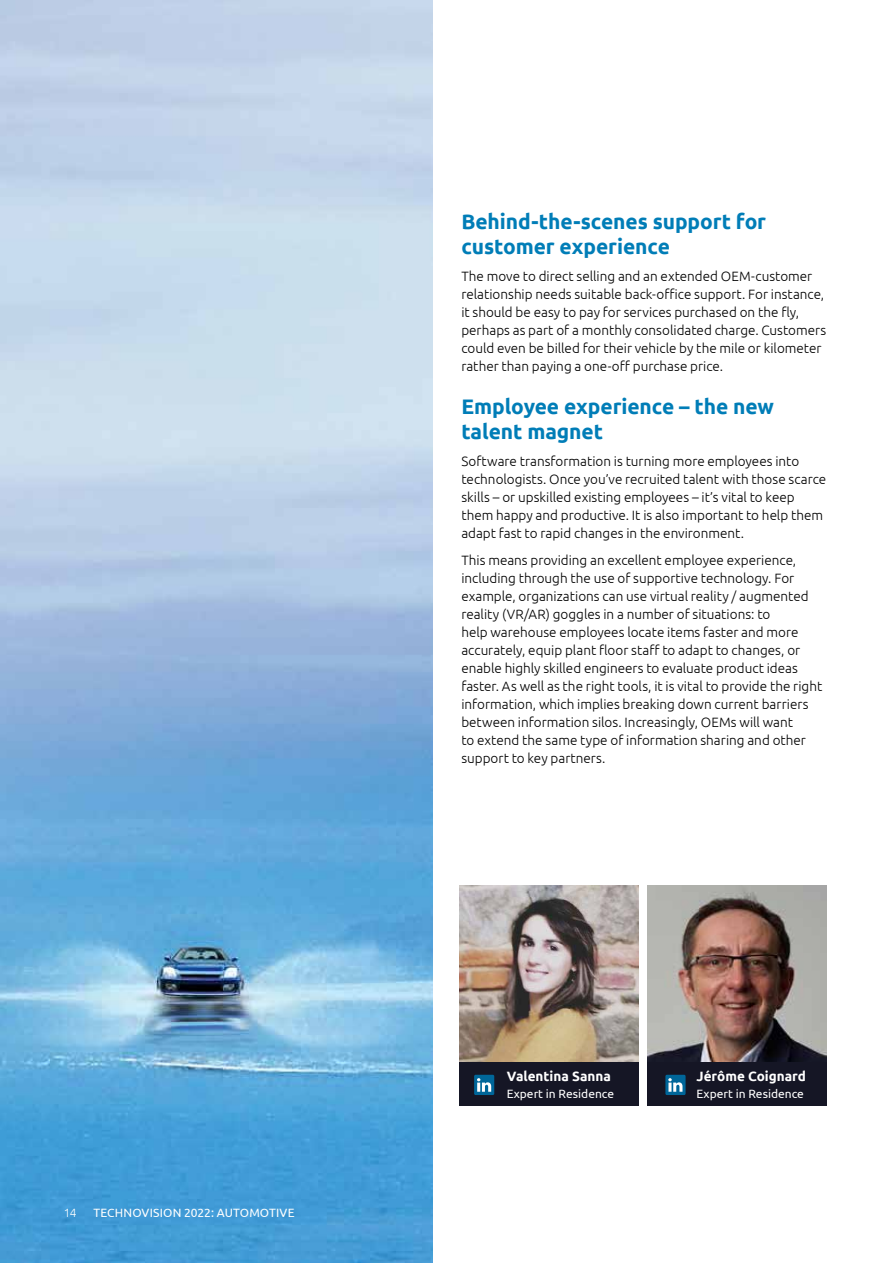
<style>
.page{position:relative;width:893px;height:1263px;background:#fff}
.page>*{position:absolute;margin:0;border:0;box-sizing:border-box;transform-origin:0 0}
.t1{font:700 21px/25.2px "Ubuntu";letter-spacing:-.005em;color:#007db7}
.t2{font:300 13.5px/18px "Ubuntu";color:#000}
.t3{font:700 13.5px "Ubuntu";color:#fff}
.t4{font:12px "Ubuntu";color:#fff}
.t5{font:300 12px "Ubuntu";color:#fff}
</style>
<div class="page">
<img style="left:459px;top:885px;width:179px;height:177px">
<div style="left:459px;top:1063px;width:179px;height:43px;background:#151625"></div>
<div style="left:474px;top:1075px;width:20px;height:20px;background:#069"></div>
<svg style="left:477px;top:1078px;width:14px;height:14px"></svg>
<img style="left:648px;top:885px;width:179px;height:177px">
<div style="left:648px;top:1063px;width:179px;height:43px;background:#151625"></div>
<div style="left:665px;top:1075px;width:21px;height:20px;background:#069"></div>
<svg style="left:668px;top:1078px;width:14px;height:14px"></svg>
<img style="left:0;top:0;width:432px;height:1263px">
<p class="t5" style="left:64px;top:1205px;width:14px">14</p>
<p class="t4" style="left:94px;top:1205px;width:203px">TECHNOVISION 2022: AUTOMOTIVE</p>
<h1 class="t1" style="left:461px;top:209px;width:306px">Behind-the-scenes support for customer experience</h1>
<p class="t2" style="left:461px;top:267px;width:366px">The move to direct selling and an extended OEM-customer relationship needs suitable back-office support. For instance, it should be easy to pay for services purchased on the fly, perhaps as part of a monthly consolidated charge. Customers could even be billed for their vehicle by the mile or kilometer rather than paying a one-off purchase price.</p>
<h1 class="t1" style="left:461px;top:393px;width:314px">Employee experience – the new talent magnet</h1>
<p class="t2" style="left:461px;top:452px;width:366px">Software transformation is turning more employees into technologists. Once you’ve recruited talent with those scarce skills – or upskilled existing employees – it’s vital to keep them happy and productive. It is also important to help them adapt fast to rapid changes in the environment.</p>
<p class="t2" style="left:461px;top:551px;width:362px">This means providing an excellent employee experience, including through the use of supportive technology. For example, organizations can use virtual reality / augmented reality (VR/AR) goggles in a number of situations: to<br>help warehouse employees locate items faster and more accurately, equip plant floor staff to adapt to changes, or enable highly skilled engineers to evaluate product ideas faster. As well as the right tools, it is vital to provide the right information, which implies breaking down current barriers between information silos. Increasingly, OEMs will want<br>to extend the same type of information sharing and other support to key partners.</p>
<p class="t3" style="left:507px;top:1068px;width:106px">Valentina Sanna</p>
<p class="t4" style="left:507px;top:1087px;width:109px">Expert in Residence</p>
<p class="t3" style="left:697px;top:1068px;width:111px">Jérôme Coignard</p>
<p class="t4" style="left:697px;top:1087px;width:109px">Expert in Residence</p>
</div>
